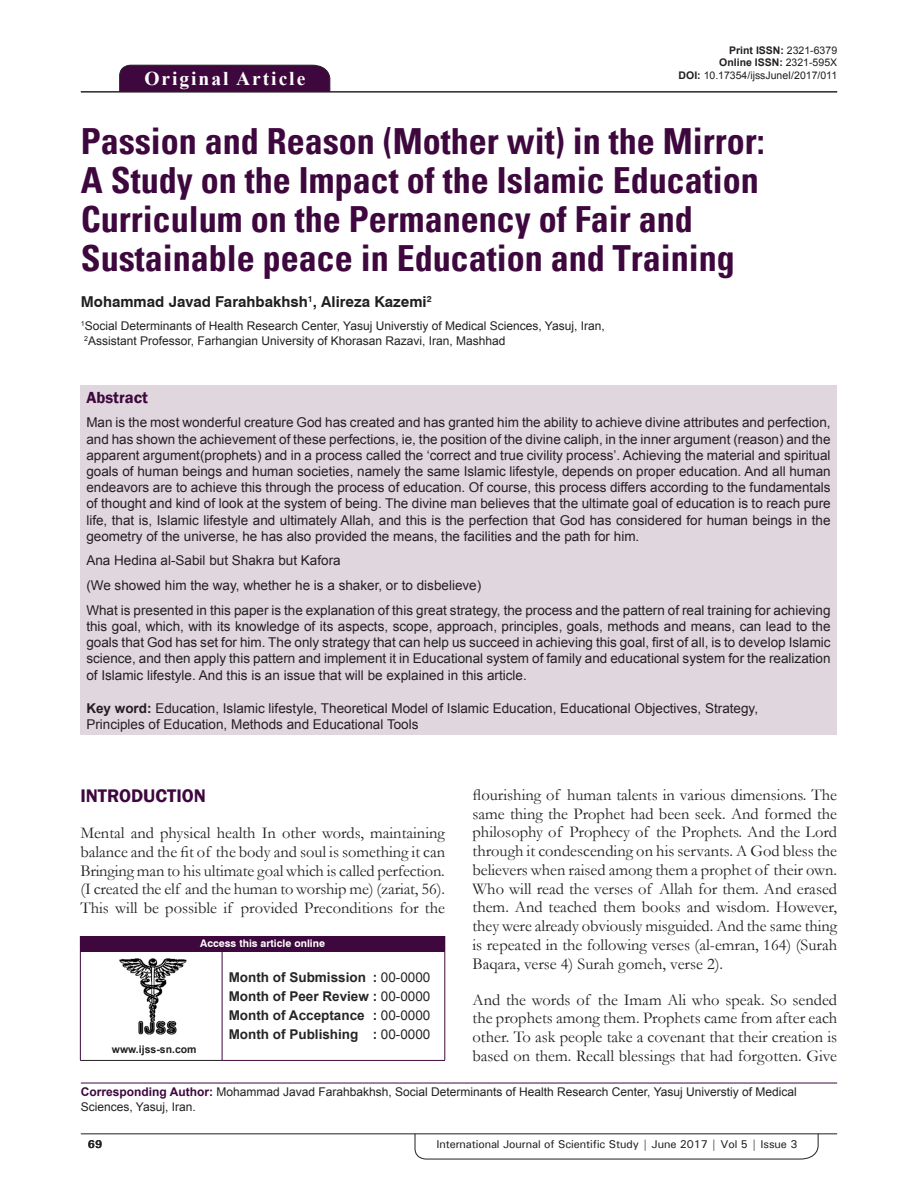
<style>
.page{position:relative;width:918px;height:1188px;background:#fff}
.page>*{position:absolute;margin:0;border:0;box-sizing:border-box;transform-origin:0 0}
.AT{font:700 condensed 36px/39px "Univers";color:#3e083e}
.AH{font:700 19.5px "Times New Roman";letter-spacing:.1em;color:#fff}
.t1{font:600 18.75px "Franklin Gothic";color:#3e083e}
.TX{font:16.5px/18.8px "Garamond";color:#231f20;text-align:justify}
.ABSH{font:600 16.5px "Franklin Gothic";color:#3e083e}
.AU{font:700 15px "Swiss 721 BT";color:#231f20}
.ABS_1{font:13.5px/16.2px "Arial";color:#231f20;text-align:justify}
.KWD{font:13.5px/16.2px "Arial";color:#231f20}
.HIS{font:700 13.5px/18.8px "Arial";color:#282526;text-align:justify}
.AFF{font:12px/14.4px "Arial";color:#231f20}
.ADD{font:12px/14.4px "Arial";color:#231f20}
.RF{font:500 11.25px "Univers";letter-spacing:-.01em;color:#231f20}
.t2{font:700 11.25px "Univers";color:#231f20}
.DOI{font:700 10.5px "Arial";color:#231f20}
.DOI-2{font:10.5px "Arial";color:#231f20}
.AAO{font:700 10.5px "Swiss 721 BT";color:#fff}
.Web{font:700 10.5px "Arial";color:#231f20}
.s1{font-weight:400}
.s2{font-weight:700}
.s3{font-weight:700;color:#3e083e}
</style>
<div class="page">
<svg style="left:415px;top:1133px;width:404px;height:26px"></svg>
<hr style="left:81px;top:1134px;width:756px;height:1px;background:#231f20">
<div style="left:119px;top:65px;width:211px;height:26px;background:#3e083e"></div>
<hr style="left:81px;top:91px;width:756px;height:1px;background:#231f20">
<div style="left:80px;top:385px;width:757px;height:350px;background:#e0d7de"></div>
<img style="left:119px;top:958px;width:68px;height:76px">
<div style="left:80px;top:936px;width:365px;height:15px;background:#3e083e"></div>
<svg style="left:445px;top:936px;width:1px;height:15px"></svg>
<hr style="left:80px;top:951px;width:142px;height:1px;background:#3e083e">
<hr style="left:80px;top:951px;width:1px;height:109px;background:#3e083e">
<hr style="left:80px;top:1060px;width:142px;height:1px;background:#231f20">
<hr style="left:222px;top:951px;width:223px;height:1px;background:#3e083e">
<hr style="left:222px;top:951px;width:1px;height:109px;background:#3e083e">
<hr style="left:445px;top:951px;width:1px;height:109px;background:#3e083e">
<hr style="left:222px;top:1060px;width:223px;height:1px;background:#3e083e">
<hr style="left:81px;top:1083px;width:756px;height:1px;background:#3e083e">
<p class="AH" style="left:144px;top:64px;width:162px">Original Article</p>
<p class="DOI" style="left:729px;top:42px;width:109px">Print ISSN: <span class="s1">2321-6379</span></p>
<p class="DOI" style="left:719px;top:55px;width:119px">Online ISSN: <span class="s1">2321-595X</span></p>
<p class="DOI-2" style="left:679px;top:68px;width:160px"><span class="s2">DOI:</span> 10.17354/ijssJuneI/2017/011</p>
<p class="AT" style="left:81px;top:122px;width:685px">Passion and Reason (Mother wit) in the Mirror:<br>A Study on the Impact of the Islamic Education Curriculum on the Permanency of Fair and Sustainable peace in Education and Training</p>
<p class="AU" style="left:81px;top:293px;width:352px">Mohammad Javad Farahbakhsh<sup>1</sup>, Alireza Kazemi<sup>2</sup></p>
<p class="AFF" style="left:81px;top:319px;width:525px"><sup>1</sup>Social Determinants of Health Research Center, Yasuj Universtiy of Medical Sciences, Yasuj, Iran,<br><sup>2</sup>Assistant Professor, Farhangian University of Khorasan Razavi, Iran, Mashhad</p>
<p class="ABSH" style="left:86px;top:387px;width:63px">Abstract</p>
<p class="ABS_1" style="left:86px;top:414px;width:746px">Man is the most wonderful creature God has created and has granted him the ability to achieve divine attributes and perfection, and has shown the achievement of these perfections, ie, the position of the divine caliph, in the inner argument (reason) and the apparent argument(prophets) and in a process called the ‘correct and true civility process’. Achieving the material and spiritual goals of human beings and human societies, namely the same Islamic lifestyle, depends on proper education. And all human endeavors are to achieve this through the process of education. Of course, this process differs according to the fundamentals of thought and kind of look at the system of being. The divine man believes that the ultimate goal of education is to reach pure life, that is, Islamic lifestyle and ultimately Allah, and this is the perfection that God has considered for human beings in the geometry of the universe, he has also provided the means, the facilities and the path for him.</p>
<p class="ABS_1" style="left:86px;top:552px;width:256px">Ana Hedina al-Sabil but Shakra but Kafora</p>
<p class="ABS_1" style="left:86px;top:577px;width:396px">(We showed him the way, whether he is a shaker, or to disbelieve)</p>
<p class="ABS_1" style="left:86px;top:602px;width:746px">What is presented in this paper is the explanation of this great strategy, the process and the pattern of real training for achieving this goal, which, with its knowledge of its aspects, scope, approach, principles, goals, methods and means, can lead to the goals that God has set for him. The only strategy that can help us succeed in achieving this goal, first of all, is to develop Islamic science, and then apply this pattern and implement it in Educational system of family and educational system for the realization of Islamic lifestyle. And this is an issue that will be explained in this article.</p>
<p class="KWD" style="left:86px;top:700px;width:673px"><span class="s2">Key word:</span> Education, Islamic lifestyle, Theoretical Model of Islamic Education, Educational Objectives, Strategy,<br>Principles of Education, Methods and Educational Tools</p>
<h1 class="t1" style="left:80px;top:784px;width:127px">INTRODUCTION</h1>
<p class="TX" style="left:80px;top:823px;width:366px">Mental and physical health In other words, maintaining balance and the fit of the body and soul is something it can Bringing man to his ultimate goal which is called perfection. (I created the elf and the human to worship me) (zariat, 56).<br>This will be possible if provided Preconditions for the</p>
<p class="AAO" style="left:200px;top:937px;width:126px">Access this article online</p>
<p class="Web" style="left:112px;top:1041px;width:86px">www.ijss-sn.com</p>
<p class="HIS" style="left:229px;top:969px;width:203px">Month of Submission : <span class="s1">00-0000<br></span>Month of Peer Review : <span class="s1">00-0000<br></span>Month of Acceptance : <span class="s1">00-0000<br></span>Month of Publishing : <span class="s1">00-0000</span></p>
<p class="TX" style="left:473px;top:785px;width:366px">flourishing of human talents in various dimensions. The same thing the Prophet had been seek. And formed the philosophy of Prophecy of the Prophets. And the Lord through it condescending on his servants. A God bless the believers when raised among them a prophet of their own.<br>Who will read the verses of Allah for them. And erased them. And teached them books and wisdom. However, they were already obviously misguided. And the same thing is repeated in the following verses (al-emran, 164) (Surah Baqara, verse 4) Surah gomeh, verse 2).</p>
<p class="TX" style="left:473px;top:990px;width:366px">And the words of the Imam Ali who speak. So sended the prophets among them. Prophets came from after each other. To ask people take a covenant that their creation is based on them. Recall blessings that had forgotten. Give</p>
<p class="ADD" style="left:81px;top:1085px;width:718px"><span class="s3">Corresponding Author:</span> Mohammad Javad Farahbakhsh, Social Determinants of Health Research Center, Yasuj Universtiy of Medical<br>Sciences, Yasuj, Iran.</p>
<p class="t2" style="left:88px;top:1137px;width:16px">69</p>
<p class="RF" style="left:436px;top:1137px;width:362px">International Journal of Scientific Study | June 2017 | Vol 5 | Issue 3</p>
</div>
